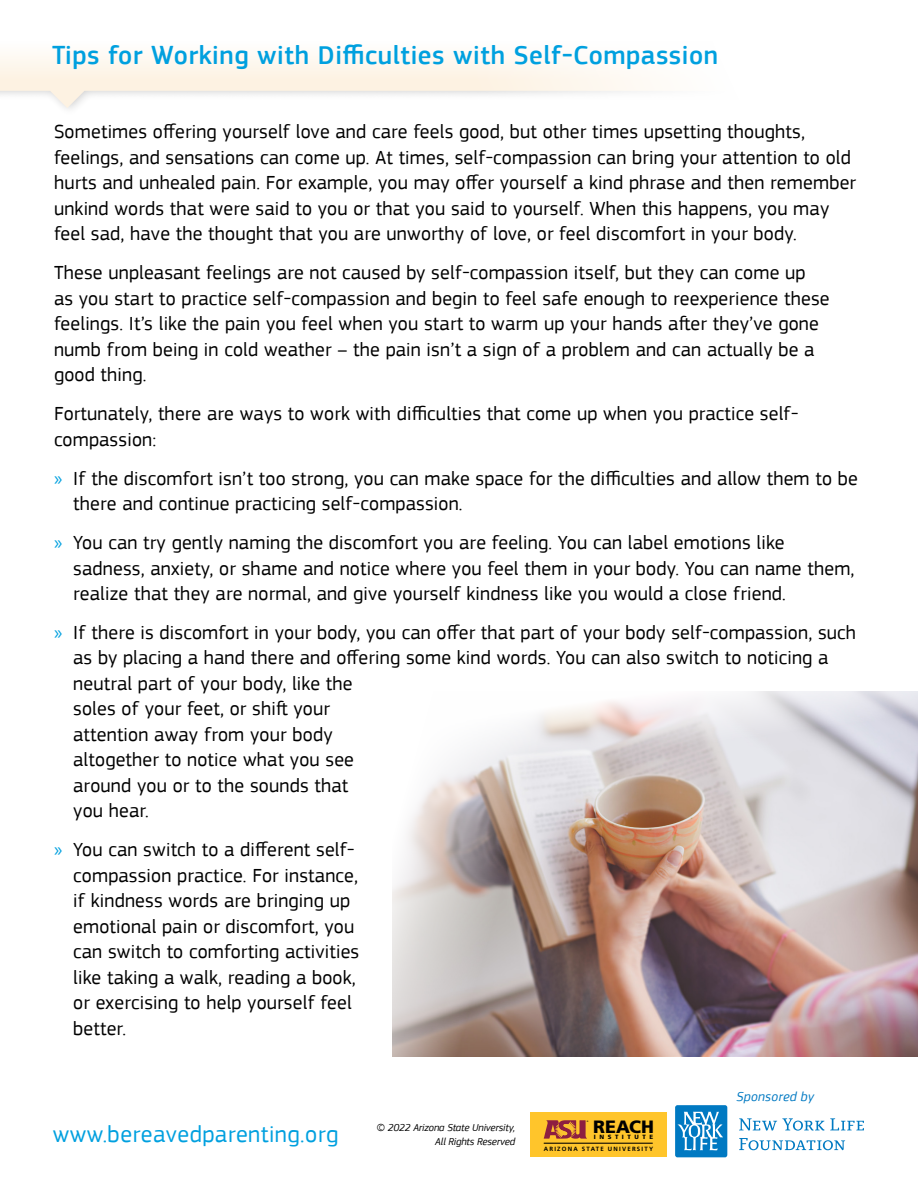
<style>
.page{position:relative;width:918px;height:1188px;background:#fff}
.page>*{position:absolute;margin:0;border:0;box-sizing:border-box;transform-origin:0 0}
.t1{font:500 27px "PF Square Sans Pro";letter-spacing:.02em;color:#00a0df}
.t2{font:24px "PF Square Sans Pro";letter-spacing:.02em;color:#00a0df}
.t3{font:19.8px/25.5px "PF Square Sans Pro";letter-spacing:.01em;color:#000}
.t4{font:900 17.85px "Frutiger LT Std";color:#000}
.t5{font:italic 13.5px "PF Square Sans Pro";letter-spacing:.02em;color:#0079c2}
.t6{font:italic 10.5px/13.5px "PF Square Sans Pro";letter-spacing:-.01em;color:#000;text-align:right}
.t7{font:700 6.15px "Frutiger LT Std";letter-spacing:.195em;color:#000}
.t8{font:900 6.15px "Frutiger LT Std";letter-spacing:.575em;color:#000}
.t9{font:700 2.1px "Frutiger LT Std";color:#000}
.s1{font-family:"Myriad Pro";color:#00a0df}
</style>
<div class="page">
<svg style="left:0;top:85px;width:449px;height:23px"></svg>
<div style="left:0;top:0;width:856px;height:85px;background:linear-gradient(to bottom,#fff,#fdf4e6)"></div>
<div style="left:449px;top:0;width:469px;height:123px;background:#fff"></div>
<img style="left:565px;top:691px;width:353px;height:365px">
<svg style="left:392px;top:710px;width:173px;height:347px"></svg>
<div style="left:531px;top:1112px;width:136px;height:45px;background:#ffc52b"></div>
<svg style="left:739px;top:1138px;width:106px;height:13px"></svg>
<svg style="left:739px;top:1118px;width:125px;height:13px"></svg>
<svg style="left:675px;top:1105px;width:52px;height:52px;background:#3795cf"></svg>
<svg style="left:544px;top:1120px;width:109px;height:23px"></svg>
<hr style="left:544px;top:1143px;width:109px;height:1px;background:#000">
<h1 class="t1" style="left:52px;top:44px;width:668px">Tips for Working with Difficulties with Self-Compassion</h1>
<p class="t3" style="left:54px;top:120px;width:804px">Sometimes offering yourself love and care feels good, but other times upsetting thoughts, feelings, and sensations can come up. At times, self-compassion can bring your attention to old hurts and unhealed pain. For example, you may offer yourself a kind phrase and then remember unkind words that were said to you or that you said to yourself. When this happens, you may feel sad, have the thought that you are unworthy of love, or feel discomfort in your body.</p>
<p class="t3" style="left:54px;top:261px;width:777px">These unpleasant feelings are not caused by self-compassion itself, but they can come up<br>as you start to practice self-compassion and begin to feel safe enough to reexperience these feelings. It’s like the pain you feel when you start to warm up your hands after they’ve gone numb from being in cold weather – the pain isn’t a sign of a problem and can actually be a good thing.</p>
<p class="t3" style="left:54px;top:402px;width:746px">Fortunately, there are ways to work with difficulties that come up when you practice self&shy;compassion:</p>
<p class="t3" style="left:73px;top:467px;width:786px;text-indent:-19px"><span class="s1">»</span> If the discomfort isn’t too strong, you can make space for the difficulties and allow them to be there and continue practicing self-compassion.</p>
<p class="t3" style="left:73px;top:531px;width:783px;text-indent:-19px"><span class="s1">»</span> You can try gently naming the discomfort you are feeling. You can label emotions like sadness, anxiety, or shame and notice where you feel them in your body. You can name them, realize that they are normal, and give yourself kindness like you would a close friend.</p>
<p class="t3" style="left:73px;top:621px;width:784px;text-indent:-19px"><span class="s1">»</span> If there is discomfort in your body, you can offer that part of your body self-compassion, such as by placing a hand there and offering some kind words. You can also switch to noticing a neutral part of your body, like the<br>soles of your feet, or shift your<br>attention away from your body<br>altogether to notice what you see<br>around you or to the sounds that<br>you hear.</p>
<p class="t3" style="left:73px;top:839px;width:288px;text-indent:-19px"><span class="s1">»</span> You can switch to a different self&shy;compassion practice. For instance, if kindness words are bringing up emotional pain or discomfort, you can switch to comforting activities like taking a walk, reading a book, or exercising to help yourself feel better.</p>
<p class="t2" style="left:53px;top:1124px;width:287px">www.bereavedparenting.org</p>
<p class="t6" style="left:377px;top:1122px;width:140px">© 2022 Arizona State University,<br>All Rights Reserved</p>
<p class="t4" style="left:593px;top:1116px;width:62px">REACH</p>
<p class="t9" style="left:587px;top:1120px;width:3px">®</p>
<p class="t8" style="left:594px;top:1133px;width:61px">INSTITUTE</p>
<p class="t7" style="left:544px;top:1145px;width:111px">ARIZONA STATE UNIVERSITY</p>
<p class="t5" style="left:737px;top:1091px;width:79px">Sponsored by</p>
</div>
